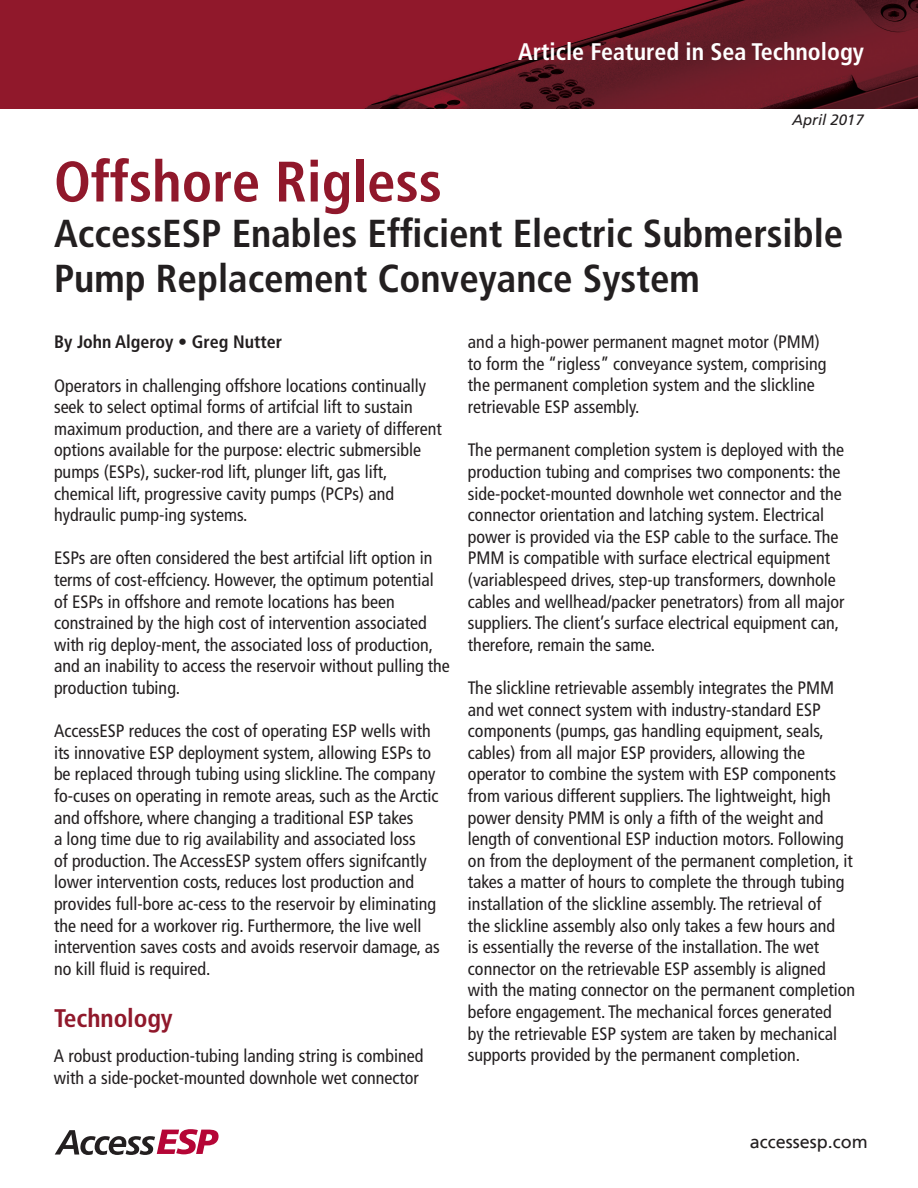
<style>
.page{position:relative;width:918px;height:1188px;background:#fff}
.page>*{position:absolute;margin:0;border:0;box-sizing:border-box;transform-origin:0 0}
.t1{font:700 condensed 57px "Frutiger";color:#90182b}
.t2{font:700 condensed 39px/45px "Frutiger";color:#231f20}
.t3{font:700 condensed 25.5px "Frutiger";letter-spacing:-.005em;color:#90182b}
.t4{font:700 condensed 24px "Frutiger";color:#fff}
.t5{font:condensed 18px/21.6px "Frutiger";color:#231f20}
.t6{font:700 condensed 18px "Frutiger";color:#231f20}
.t7{font:18px "Frutiger LT Std";color:#231f20}
.t8{font:italic 15px "Frutiger";color:#231f20}
</style>
<div class="page">
<svg style="left:55px;top:1129px;width:164px;height:26px"></svg>
<img style="left:1px;top:1px;width:917px;height:108px">
<h3 class="t4" style="left:518px;top:38px;width:347px">Article Featured in Sea Technology</h3>
<p class="t8" style="left:792px;top:111px;width:73px">April 2017</p>
<h1 class="t1" style="left:54px;top:148px;width:389px">Offshore Rigless</h1>
<h2 class="t2" style="left:54px;top:211px;width:791px">AccessESP Enables Efficient Electric Submersible<br>Pump Replacement Conveyance System</h2>
<p class="t6" style="left:54px;top:331px;width:230px">By John Algeroy • Greg Nutter</p>
<p class="t5" style="left:54px;top:375px;width:389px">Operators in challenging offshore locations continually seek to select optimal forms of artifcial lift to sustain maximum production, and there are a variety of different options available for the purpose: electric submersible pumps (ESPs), sucker-rod lift, plunger lift, gas lift, chemical lift, progressive cavity pumps (PCPs) and hydraulic pump-ing systems.</p>
<p class="t5" style="left:54px;top:547px;width:397px">ESPs are often considered the best artifcial lift option in terms of cost-effciency. However, the optimum potential of ESPs in offshore and remote locations has been constrained by the high cost of intervention associated with rig deploy-ment, the associated loss of production, and an inability to access the reservoir without pulling the production tubing.</p>
<p class="t5" style="left:54px;top:720px;width:387px">AccessESP reduces the cost of operating ESP wells with its innovative ESP deployment system, allowing ESPs to be replaced through tubing using slickline. The company fo-cuses on operating in remote areas, such as the Arctic and offshore, where changing a traditional ESP takes<br>a long time due to rig availability and associated loss<br>of production. The AccessESP system offers signifcantly lower intervention costs, reduces lost production and provides full-bore ac-cess to the reservoir by eliminating the need for a workover rig. Furthermore, the live well intervention saves costs and avoids reservoir damage, as no kill fluid is required.</p>
<h3 class="t3" style="left:54px;top:1003px;width:120px">Technology</h3>
<p class="t5" style="left:54px;top:1045px;width:371px">A robust production-tubing landing string is combined with a side-pocket-mounted downhole wet connector</p>
<p class="t5" style="left:468px;top:331px;width:360px">and a high-power permanent magnet motor (PMM) to form the “rigless” conveyance system, comprising the permanent completion system and the slickline retrievable ESP assembly.</p>
<p class="t5" style="left:468px;top:439px;width:378px">The permanent completion system is deployed with the production tubing and comprises two components: the side-pocket-mounted downhole wet connector and the connector orientation and latching system. Electrical power is provided via the ESP cable to the surface. The PMM is compatible with surface electrical equipment (variablespeed drives, step-up transformers, downhole cables and wellhead/packer penetrators) from all major suppliers. The client’s surface electrical equipment can, therefore, remain the same.</p>
<p class="t5" style="left:468px;top:677px;width:389px">The slickline retrievable assembly integrates the PMM and wet connect system with industry-standard ESP components (pumps, gas handling equipment, seals, cables) from all major ESP providers, allowing the operator to combine the system with ESP components from various different suppliers. The lightweight, high power density PMM is only a fifth of the weight and length of conventional ESP induction motors. Following on from the deployment of the permanent completion, it takes a matter of hours to complete the through tubing installation of the slickline assembly. The retrieval of<br>the slickline assembly also only takes a few hours and<br>is essentially the reverse of the installation. The wet connector on the retrievable ESP assembly is aligned with the mating connector on the permanent completion before engagement. The mechanical forces generated<br>by the retrievable ESP system are taken by mechanical supports provided by the permanent completion.</p>
<p class="t7" style="left:750px;top:1131px;width:120px">accessesp.com</p>
</div>
